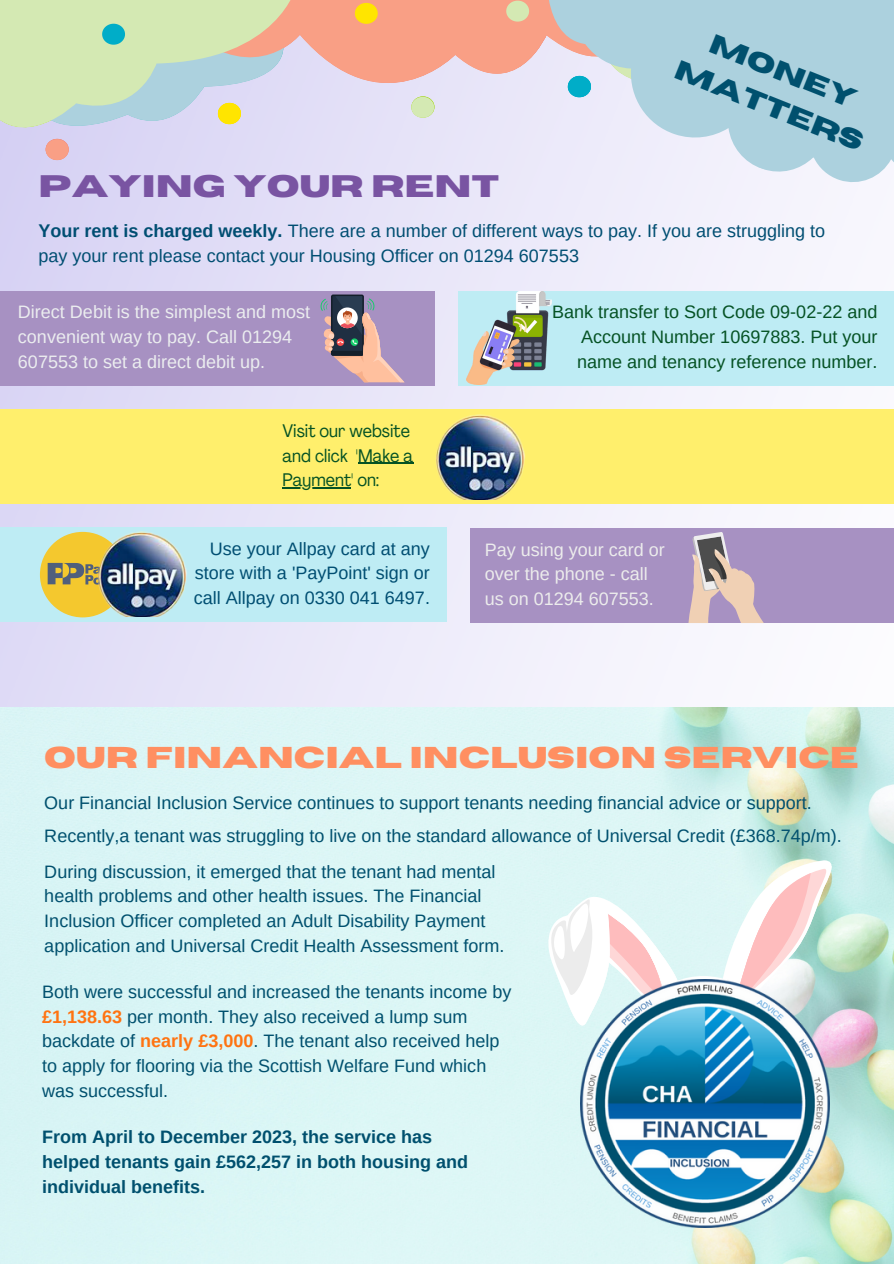
<style>
.page{position:relative;width:894px;height:1264px;background:#fff}
.page>*{position:absolute;margin:0;border:0;box-sizing:border-box;transform-origin:0 0}
.t1{font:700 31.05px "Horizon";color:#7954a2}
.t2{font:700 30px "Horizon";color:#ff8f61}
.t3{font:700 27px/37px "Horizon";color:#00506e;text-align:center}
.t4{font:18px/24.8px "Arimo";color:#00506e}
.t5{font:18px/24.8px "Arimo";color:#004e72}
.t6{font:700 18px/24.8px "Arimo";color:#00506e}
.t7{font:18px/24.8px "Arimo";color:#055224;text-align:justify}
.t8{font:18px/24.8px "Arimo";color:#ebedef}
.t9{font:18px/24.8px "Arimo";color:#ececec}
.t10{font:condensed 18px/24.8px "Agrandir";color:#055224}
.s1{font-weight:700}
.s2{font-weight:700;color:#ff7311}
</style>
<div class="page">
<svg style="left:296px;top:0;width:245px;height:130px;background:#efbfbc"></svg>
<svg style="left:355px;top:2px;width:23px;height:22px"></svg>
<svg style="left:506px;top:0;width:23px;height:22px"></svg>
<svg style="left:411px;top:96px;width:23px;height:22px"></svg>
<svg style="left:0;top:0;width:296px;height:156px;background:#d5e3ba"></svg>
<svg style="left:37px;top:23px;width:253px;height:137px;background:#cfdad0"></svg>
<svg style="left:541px;top:0;width:352px;height:233px;fill:#acd1de"></svg>
<div style="left:470px;top:528px;width:423px;height:95px;background:#a791c2"></div>
<svg style="left:688px;top:532px;width:75px;height:91px"></svg>
<div style="left:0;top:291px;width:435px;height:95px;background:#a791c2"></div>
<div style="left:331px;top:294px;width:33px;height:62px;background:#141f2b;border-radius:2px"></div>
<svg style="left:320px;top:296px;width:84px;height:86px"></svg>
<div style="left:458px;top:291px;width:435px;height:95px;background:#beecf4"></div>
<img style="left:467px;top:291px;width:84px;height:94px">
<div style="left:0;top:527px;width:446px;height:95px;background:#beecf4"></div>
<div style="left:40px;top:532px;width:85px;height:85px;background:#f4c82e;border-radius:50%"></div>
<svg style="left:48px;top:563px;width:49px;height:21px"></svg>
<img style="left:97px;top:531px;width:90px;height:86px">
<div style="left:0;top:409px;width:893px;height:95px;background:#ffef6c"></div>
<img style="left:0;top:707px;width:893px;height:556px">
<svg style="left:540px;top:860px;width:296px;height:197px"></svg>
<img style="left:580px;top:979px;width:248px;height:248px">
<hr style="left:358px;top:463px;width:55px;height:1px;background:#055224">
<hr style="left:282px;top:487px;width:69px;height:1px;background:#055224">
<img style="left:436px;top:414px;width:89px;height:85px">
<h1 class="t1" style="left:39px;top:171px;width:462px">PAYING YOUR RENT</h1>
<h3 class="t3" style="left:696px;top:17px;width:202px;rotate:22deg">MONEY<br>MATTERS</h3>
<p class="t5" style="left:39px;top:218px;width:787px"><span class="s1">Your rent is charged weekly.</span> There are a number of different ways to pay. If you are struggling to pay your rent please contact your Housing Officer on 01294 607553</p>
<p class="t8" style="left:18px;top:300px;width:293px">Direct Debit is the simplest and most convenient way to pay. Call 01294<br>607553 to set a direct debit up.</p>
<p class="t7" style="left:577px;top:300px;width:302px;text-indent:-25px">Bank transfer to Sort Code 09-02-22 and Account Number 10697883. Put your name and tenancy reference number.</p>
<p class="t10" style="left:282px;top:420px;width:132px">Visit our website and click 'Make a<br>Payment' on:</p>
<p class="t5" style="left:194px;top:536px;width:238px;text-align:justify;text-indent:16px">Use your Allpay card at any store with a 'PayPoint' sign or call Allpay on 0330 041 6497.</p>
<p class="t9" style="left:484px;top:537px;width:181px">Pay using your card or over the phone - call us on 01294 607553.</p>
<h2 class="t2" style="left:44px;top:743px;width:815px">OUR FINANCIAL INCLUSION SERVICE</h2>
<p class="t4" style="left:44px;top:790px;width:768px">Our Financial Inclusion Service continues to support tenants needing financial advice or support.</p>
<p class="t4" style="left:44px;top:823px;width:798px">Recently,a tenant was struggling to live on the standard allowance of Universal Credit (£368.74p/m).</p>
<p class="t4" style="left:44px;top:859px;width:461px">During discussion, it emerged that the tenant had mental health problems and other health issues. The Financial Inclusion Officer completed an Adult Disability Payment application and Universal Credit Health Assessment form.</p>
<p class="t4" style="left:42px;top:979px;width:470px">Both were successful and increased the tenants income by <span class="s2">£1,138.63</span> per month. They also received a lump sum backdate of <span class="s2">nearly £3,000</span>. The tenant also received help to apply for flooring via the Scottish Welfare Fund which was successful.</p>
<p class="t6" style="left:42px;top:1124px;width:427px">From April to December 2023, the service has helped tenants gain £562,257 in both housing and individual benefits.</p>
</div>
